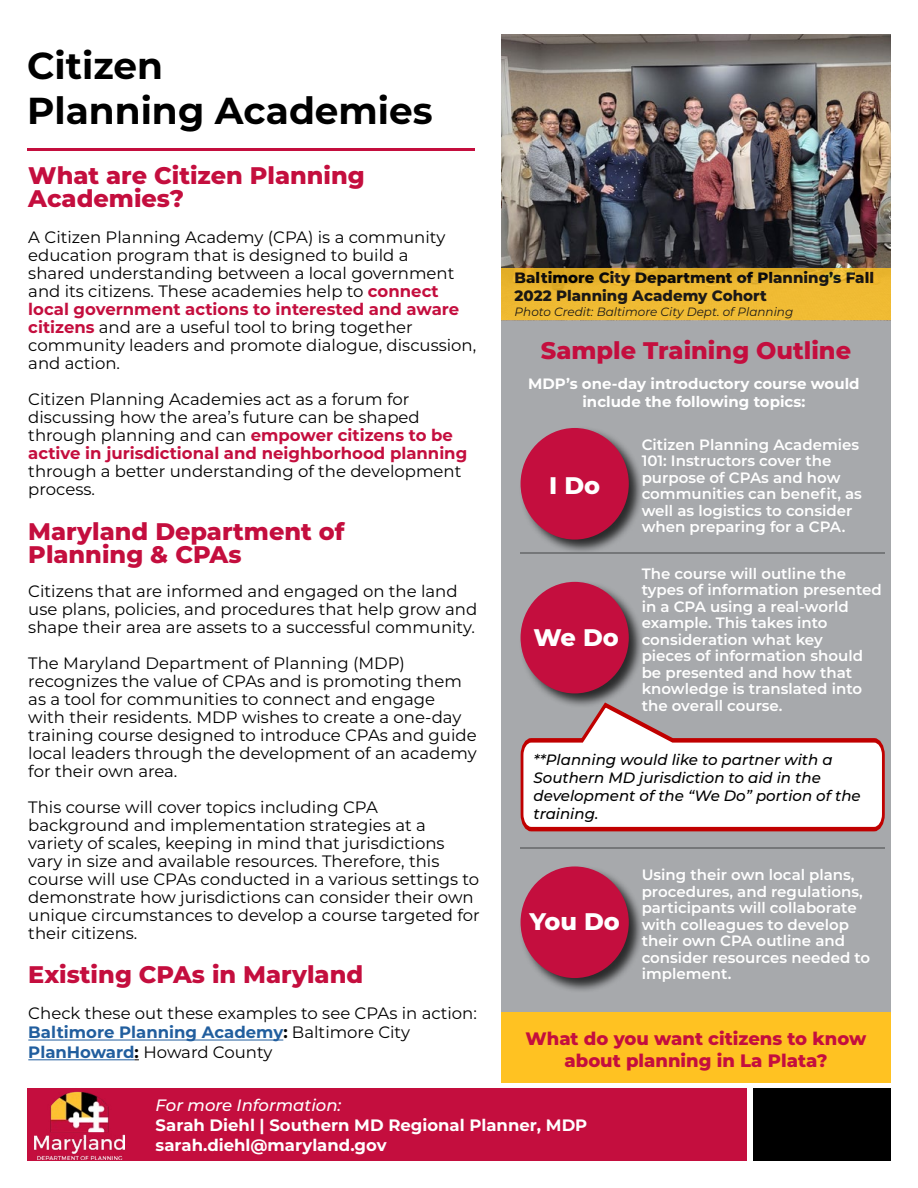
<style>
.page{position:relative;width:918px;height:1188px;background:#fff}
.page>*{position:absolute;margin:0;border:0;box-sizing:border-box;transform-origin:0 0}
.t1{font:700 37.5px/45px "Montserrat";color:#000}
.t2{font:800 24px/22.5px "Montserrat";color:#c40e3e}
.t3{font:800 24px "Montserrat";color:#fff}
.t4{font:800 18px/21.6px "Montserrat";color:#c40e3e;text-align:center}
.t5{font:16.5px/18px "Montserrat";color:#000}
.t6{font:700 16.5px/19.8px "Montserrat";color:#fff}
.t7{font:italic 500 16.5px "Montserrat";color:#fff}
.t8{font:600 15px/16.5px "Montserrat";color:#fff}
.t9{font:italic 500 15px/18px "Montserrat";color:#000}
.t10{font:800 15px/18px "Montserrat";color:#000}
.t11{font:700 15px/18px "Montserrat";color:#fff;text-align:center}
.t12{font:italic 12px "Montserrat";color:#000}
.s1{font-weight:700;color:#c40e3e}
.s2{font-weight:700;color:#215e9e}
.s3{font-weight:700}
</style>
<div class="page">
<div style="left:501px;top:320px;width:390px;height:695px;background:#a7a9ac"></div>
<div style="left:27px;top:1089px;width:720px;height:72px;background:#c40e3e"></div>
<div style="left:519px;top:426px;width:125px;height:129px;background:#000;opacity:.75"></div>
<div style="left:521px;top:428px;width:108px;height:112px;background:#c40e3e;border-radius:50%"></div>
<div style="left:519px;top:580px;width:125px;height:129px;background:#000;opacity:.75"></div>
<div style="left:521px;top:582px;width:108px;height:111px;background:#c40e3e;border-radius:50%"></div>
<div style="left:519px;top:865px;width:125px;height:129px;background:#000;opacity:.75"></div>
<div style="left:521px;top:866px;width:108px;height:112px;background:#c40e3e;border-radius:50%"></div>
<img style="left:501px;top:34px;width:390px;height:235px">
<svg style="left:501px;top:269px;width:390px;height:51px;background:#ebb730"></svg>
<img style="left:34px;top:1088px;width:91px;height:71px">
<hr style="left:27px;top:148px;width:447px;height:3px;background:#c40e3e">
<hr style="left:521px;top:552px;width:364px;height:1px;background:#757779">
<div style="left:501px;top:1012px;width:390px;height:70px;background:#ffc222"></div>
<hr style="left:521px;top:847px;width:364px;height:1px;background:#757779">
<svg style="left:521px;top:702px;width:364px;height:129px"></svg>
<hr style="left:28px;top:1040px;width:255px;height:1px;background:#215e9e">
<hr style="left:28px;top:1059px;width:107px;height:1px;background:#215e9e">
<div style="left:754px;top:1089px;width:137px;height:72px;background:#000"></div>
<h1 class="t1" style="left:27px;top:41px;width:407px">Citizen<br>Planning Academies</h1>
<h2 class="t2" style="left:28px;top:163px;width:338px">What are Citizen Planning<br>Academies?</h2>
<p class="t5" style="left:28px;top:228px;width:450px">A Citizen Planning Academy (CPA) is a community education program that is designed to build a<br>shared understanding between a local government and its citizens. These academies help to <span class="s1">connect local government actions to interested and aware citizens</span> and are a useful tool to bring together community leaders and promote dialogue, discussion, and action.</p>
<p class="t5" style="left:28px;top:390px;width:441px">Citizen Planning Academies act as a forum for discussing how the area’s future can be shaped through planning and can <span class="s1">empower citizens to be active in jurisdictional and neighborhood planning</span></p>
<p class="t5" style="left:28px;top:462px;width:435px">through a better understanding of the development process.</p>
<h2 class="t2" style="left:28px;top:519px;width:318px">Maryland Department of<br>Planning &amp; CPAs</h2>
<p class="t5" style="left:28px;top:581px;width:450px">Citizens that are informed and engaged on the land use plans, policies, and procedures that help grow and shape their area are assets to a successful community.</p>
<p class="t5" style="left:28px;top:653px;width:450px">The Maryland Department of Planning (MDP) recognizes the value of CPAs and is promoting them as a tool for communities to connect and engage<br>with their residents. MDP wishes to create a one-day training course designed to introduce CPAs and guide local leaders through the development of an academy for their own area.</p>
<p class="t5" style="left:28px;top:797px;width:453px">This course will cover topics including CPA background and implementation strategies at a variety of scales, keeping in mind that jurisdictions vary in size and available resources. Therefore, this course will use CPAs conducted in a various settings to demonstrate how jurisdictions can consider their own unique circumstances to develop a course targeted for their citizens.</p>
<h2 class="t2" style="left:28px;top:961px;width:337px">Existing CPAs in Maryland</h2>
<p class="t5" style="left:28px;top:1002px;width:450px;line-height:19.8px">Check these out these examples to see CPAs in action:<br><span class="s2">Baltimore Planning Academy</span><span class="s3">:</span> Baltimore City<br><span class="s2">PlanHoward</span><span class="s3">:</span> Howard County</p>
<p class="t10" style="left:515px;top:268px;width:361px">Baltimore City Department of Planning’s Fall<br>2022 Planning Academy Cohort</p>
<p class="t12" style="left:515px;top:303px;width:280px">Photo Credit: Baltimore City Dept. of Planning</p>
<h2 class="t2" style="left:541px;top:338px;width:312px">Sample Training Outline</h2>
<p class="t11" style="left:528px;top:374px;width:333px">MDP’s one-day introductory course would include the following topics:</p>
<h2 class="t3" style="left:549px;top:468px;width:52px">I Do</h2>
<h2 class="t3" style="left:534px;top:620px;width:87px">We Do</h2>
<p class="t8" style="left:642px;top:436px;width:222px">Citizen Planning Academies<br>101: Instructors cover the purpose of CPAs and how communities can benefit, as well as logistics to consider when preparing for a CPA.</p>
<p class="t8" style="left:642px;top:565px;width:242px">The course will outline the types of information presented in a CPA using a real-world example. This takes into consideration what key<br>pieces of information should be presented and how that knowledge is translated into the overall course.</p>
<p class="t9" style="left:534px;top:750px;width:329px">**Planning would like to partner with a<br>Southern MD jurisdiction to aid in the development of the “We Do” portion of the training.</p>
<h2 class="t3" style="left:529px;top:904px;width:92px">You Do</h2>
<p class="t8" style="left:642px;top:866px;width:230px">Using their own local plans, procedures, and regulations, participants will collaborate with colleagues to develop their own CPA outline and consider resources needed to implement.</p>
<p class="t4" style="left:526px;top:1027px;width:342px">What do you want citizens to know about planning in La Plata?</p>
<p class="t7" style="left:156px;top:1094px;width:187px">For more Information:</p>
<p class="t6" style="left:156px;top:1115px;width:433px">Sarah Diehl | Southern MD Regional Planner, MDP sarah.diehl@maryland.gov</p>
</div>
